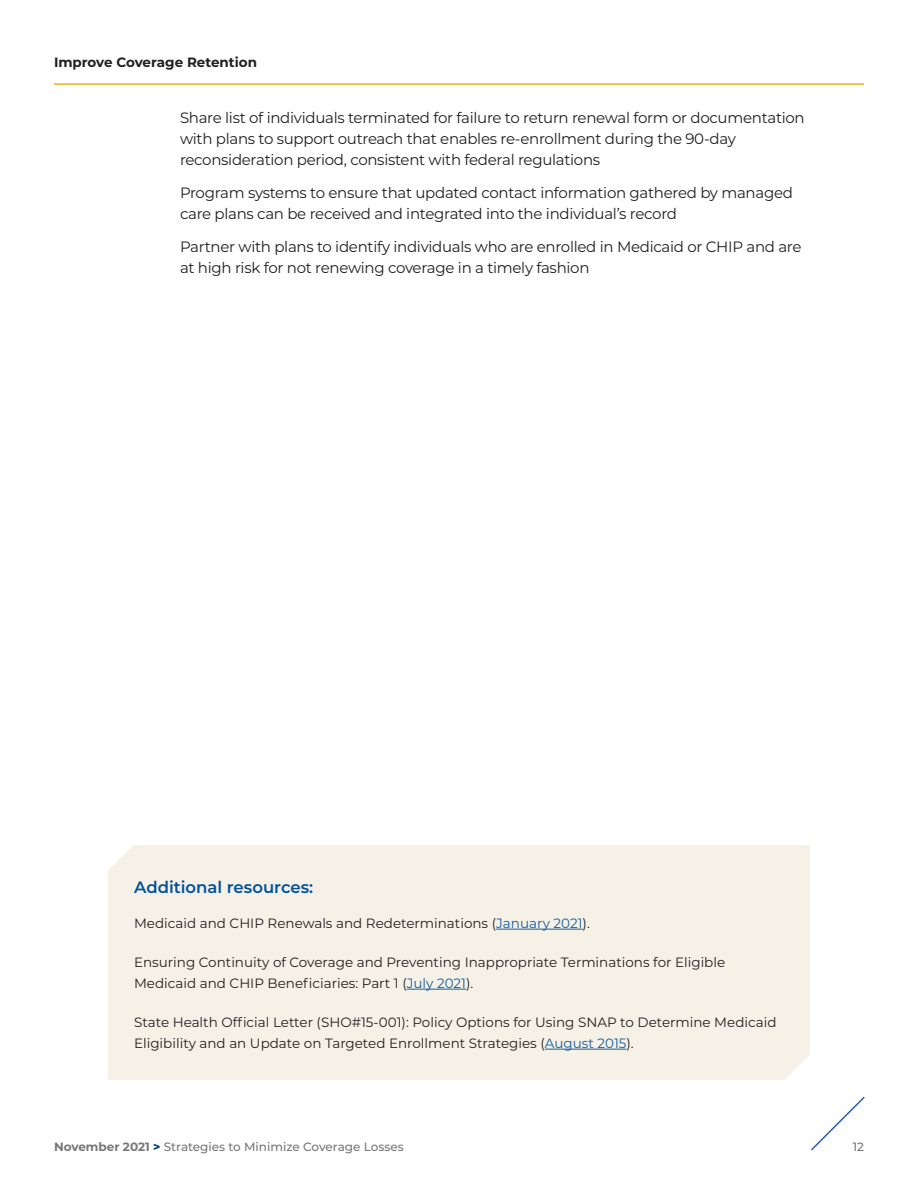
<style>
.page{position:relative;width:918px;height:1188px;background:#fff}
.page>*{position:absolute;margin:0;border:0;box-sizing:border-box;transform-origin:0 0}
.t1{font:600 16.5px "Montserrat";color:#01529b}
.t2{font:15px/21px "Montserrat";letter-spacing:-.02em;color:#231f20}
.t3{font:13.5px/21px "Montserrat";color:#231f20}
.t4{font:700 13.5px "Montserrat";color:#231f20}
.t5{font:500 12px "Montserrat";color:#767779}
.s1{color:#175d9e}
.s2{font-weight:700}
.s3{font-weight:800;color:#014086}
</style>
<div class="page">
<hr style="left:54px;top:83px;width:810px;height:2px;background:#f0b51c">
<svg style="left:811px;top:1096px;width:54px;height:55px"></svg>
<div style="left:108px;top:845px;width:702px;height:235px;background:#f5f1e6"></div>
<hr style="left:496px;top:929px;width:87px;height:1px;background:#175d9e">
<hr style="left:407px;top:989px;width:59px;height:1px;background:#175d9e">
<hr style="left:545px;top:1049px;width:82px;height:1px;background:#175d9e">
<p class="t4" style="left:54px;top:53px;width:205px">Improve Coverage Retention</p>
<p class="t2" style="left:180px;top:106px;width:626px">Share list of individuals terminated for failure to return renewal form or documentation with plans to support outreach that enables re-enrollment during the 90-day reconsideration period, consistent with federal regulations</p>
<p class="t2" style="left:180px;top:181px;width:614px">Program systems to ensure that updated contact information gathered by managed care plans can be received and integrated into the individual’s record</p>
<p class="t2" style="left:180px;top:235px;width:623px">Partner with plans to identify individuals who are enrolled in Medicaid or CHIP and are at high risk for not renewing coverage in a timely fashion</p>
<h3 class="t1" style="left:134px;top:876px;width:181px">Additional resources:</h3>
<p class="t3" style="left:134px;top:912px;width:457px">Medicaid and CHIP Renewals and Redeterminations (<span class="s1">January 2021</span>).</p>
<p class="t3" style="left:134px;top:951px;width:593px">Ensuring Continuity of Coverage and Preventing Inappropriate Terminations for Eligible<br>Medicaid and CHIP Beneficiaries: Part 1 (<span class="s1">July 2021</span>).</p>
<p class="t3" style="left:134px;top:1011px;width:644px">State Health Official Letter (SHO#15-001): Policy Options for Using SNAP to Determine Medicaid<br>Eligibility and an Update on Targeted Enrollment Strategies (<span class="s1">August 2015</span>).</p>
<p class="t5" style="left:54px;top:1138px;width:351px"><span class="s2">November 2021</span> <span class="s3">&gt;</span> Strategies to Minimize Coverage Losses</p>
<p class="t5" style="left:853px;top:1138px;width:13px">12</p>
</div>
